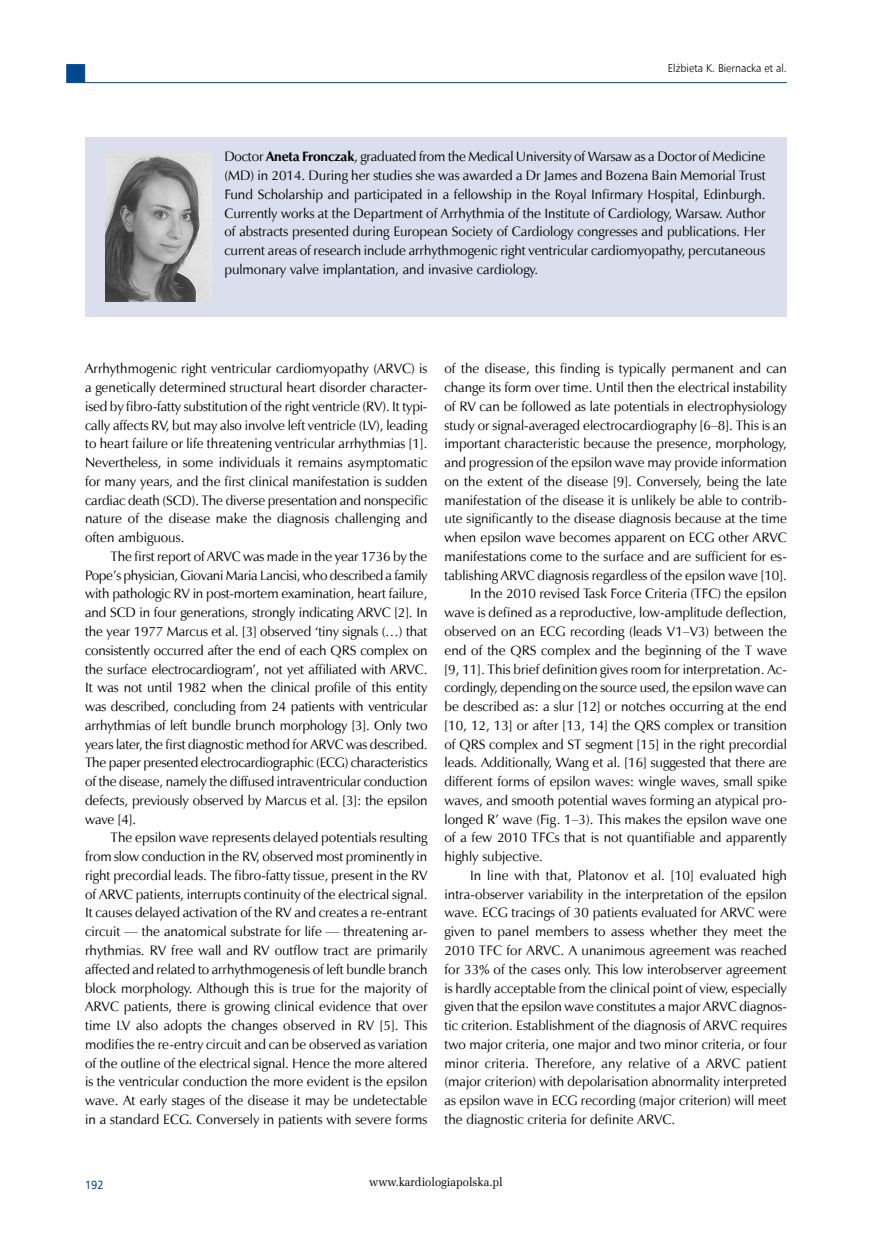
<style>
.page{position:relative;width:872px;height:1234px;background:#fff}
.page>*{position:absolute;margin:0;border:0;box-sizing:border-box;transform-origin:0 0}
._09_Tekst_ANG{font:13.65px/18.8px "Zapf Humnst EU";color:#000;text-align:justify}
.autor_ramka{font:13.65px/18.8px "Zapf Humnst EU";color:#000;text-align:justify}
._09_Tekst_pierwszy_A{font:13.65px/18.8px "Zapf Humnst EU";letter-spacing:.005em;color:#000;text-align:justify}
.t1{font:12px "Zapf Ellipt EU";color:#000;scale:.95 1}
.t2{font:12px "Humnst 777 EU";color:#004990;scale:.9 1}
.t3{font:11.25px "Humnst 777 Lt EU";color:#000;scale:.95 1}
.s1{font-weight:700}
</style>
<div class="page">
<hr style="left:85px;top:82px;width:702px;height:1px;background:#004990">
<div style="left:66px;top:64px;width:19px;height:19px;background:#004990;border:1px solid #004990"></div>
<div style="left:85px;top:138px;width:702px;height:179px;background:#dbdeed"></div>
<img style="left:105px;top:152px;width:107px;height:149px">
<p class="t3" style="left:668px;top:61px;width:127px">Elżbieta K. Biernacka et al.</p>
<p class="autor_ramka" style="left:224px;top:147px;width:543px">Doctor <span class="s1">Aneta Fronczak</span>, graduated from the Medical University of Warsaw as a Doctor of Medicine (MD) in 2014. During her studies she was awarded a Dr James and Bozena Bain Memorial Trust Fund Scholarship and participated in a fellowship in the Royal Infirmary Hospital, Edinburgh.<br>Currently works at the Department of Arrhythmia of the Institute of Cardiology, Warsaw. Author of abstracts presented during European Society of Cardiology congresses and publications. Her current areas of research include arrhythmogenic right ventricular cardiomyopathy, percutaneous pulmonary valve implantation, and invasive cardiology.</p>
<p class="_09_Tekst_pierwszy_A" style="left:85px;top:359px;width:344px">Arrhythmogenic right ventricular cardiomyopathy (ARVC) is a genetically determined structural heart disorder character&shy;ised by fibro-fatty substitution of the right ventricle (RV). It typi&shy;cally affects RV, but may also involve left ventricle (LV), leading to heart failure or life threatening ventricular arrhythmias [1].<br>Nevertheless, in some individuals it remains asymptomatic for many years, and the first clinical manifestation is sudden cardiac death (SCD). The diverse presentation and nonspecific nature of the disease make the diagnosis challenging and often ambiguous.</p>
<p class="_09_Tekst_ANG" style="left:85px;top:546px;width:344px;text-indent:25px">The first report of ARVC was made in the year 1736 by the Pope’s physician, Giovani Maria Lancisi, who described a family with pathologic RV in post-mortem examination, heart failure, and SCD in four generations, strongly indicating ARVC [2]. In the year 1977 Marcus et al. [3] observed ‘tiny signals (…) that consistently occurred after the end of each QRS complex on the surface electrocardiogram’, not yet affiliated with ARVC.<br>It was not until 1982 when the clinical profile of this entity was described, concluding from 24 patients with ventricular arrhythmias of left bundle brunch morphology [3]. Only two years later, the first diagnostic method for ARVC was described.<br>The paper presented electrocardiographic (ECG) characteristics of the disease, namely the diffused intraventricular conduction defects, previously observed by Marcus et al. [3]: the epsilon wave [4].</p>
<p class="_09_Tekst_ANG" style="left:85px;top:828px;width:344px;text-indent:25px">The epsilon wave represents delayed potentials resulting from slow conduction in the RV, observed most prominently in right precordial leads. The fibro-fatty tissue, present in the RV of ARVC patients, interrupts continuity of the electrical signal.<br>It causes delayed activation of the RV and creates a re-entrant circuit — the anatomical substrate for life — threatening ar&shy;rhythmias. RV free wall and RV outflow tract are primarily affected and related to arrhythmogenesis of left bundle branch block morphology. Although this is true for the majority of ARVC patients, there is growing clinical evidence that over time LV also adopts the changes observed in RV [5]. This modifies the re-entry circuit and can be observed as variation of the outline of the electrical signal. Hence the more altered is the ventricular conduction the more evident is the epsilon wave. At early stages of the disease it may be undetectable in a standard ECG. Conversely in patients with severe forms</p>
<p class="_09_Tekst_ANG" style="left:444px;top:359px;width:344px">of the disease, this finding is typically permanent and can change its form over time. Until then the electrical instability of RV can be followed as late potentials in electrophysiology study or signal-averaged electrocardiography [6–8]. This is an important characteristic because the presence, morphology, and progression of the epsilon wave may provide information on the extent of the disease [9]. Conversely, being the late manifestation of the disease it is unlikely be able to contrib&shy;ute significantly to the disease diagnosis because at the time when epsilon wave becomes apparent on ECG other ARVC manifestations come to the surface and are sufficient for es&shy;tablishing ARVC diagnosis regardless of the epsilon wave [10].</p>
<p class="_09_Tekst_ANG" style="left:444px;top:584px;width:344px;text-indent:26px">In the 2010 revised Task Force Criteria (TFC) the epsilon wave is defined as a reproductive, low-amplitude deflection, observed on an ECG recording (leads V1–V3) between the end of the QRS complex and the beginning of the T wave [9, 11]. This brief definition gives room for interpretation. Ac&shy;cordingly, depending on the source used, the epsilon wave can be described as: a slur [12] or notches occurring at the end [10, 12, 13] or after [13, 14] the QRS complex or transition of QRS complex and ST segment [15] in the right precordial leads. Additionally, Wang et al. [16] suggested that there are different forms of epsilon waves: wingle waves, small spike waves, and smooth potential waves forming an atypical pro&shy;longed R’ wave (Fig. 1–3). This makes the epsilon wave one of a few 2010 TFCs that is not quantifiable and apparently highly subjective.</p>
<p class="_09_Tekst_ANG" style="left:444px;top:865px;width:344px;text-indent:26px">In line with that, Platonov et al. [10] evaluated high intra-observer variability in the interpretation of the epsilon wave. ECG tracings of 30 patients evaluated for ARVC were given to panel members to assess whether they meet the 2010 TFC for ARVC. A unanimous agreement was reached for 33% of the cases only. This low interobserver agreement is hardly acceptable from the clinical point of view, especially given that the epsilon wave constitutes a major ARVC diagnos&shy;tic criterion. Establishment of the diagnosis of ARVC requires two major criteria, one major and two minor criteria, or four minor criteria. Therefore, any relative of a ARVC patient (major criterion) with depolarisation abnormality interpreted as epsilon wave in ECG recording (major criterion) will meet the diagnostic criteria for definite ARVC.</p>
<p class="t2" style="left:85px;top:1176px;width:22px">192</p>
<p class="t1" style="left:369px;top:1173px;width:142px">www.kardiologiapolska.pl</p>
</div>
